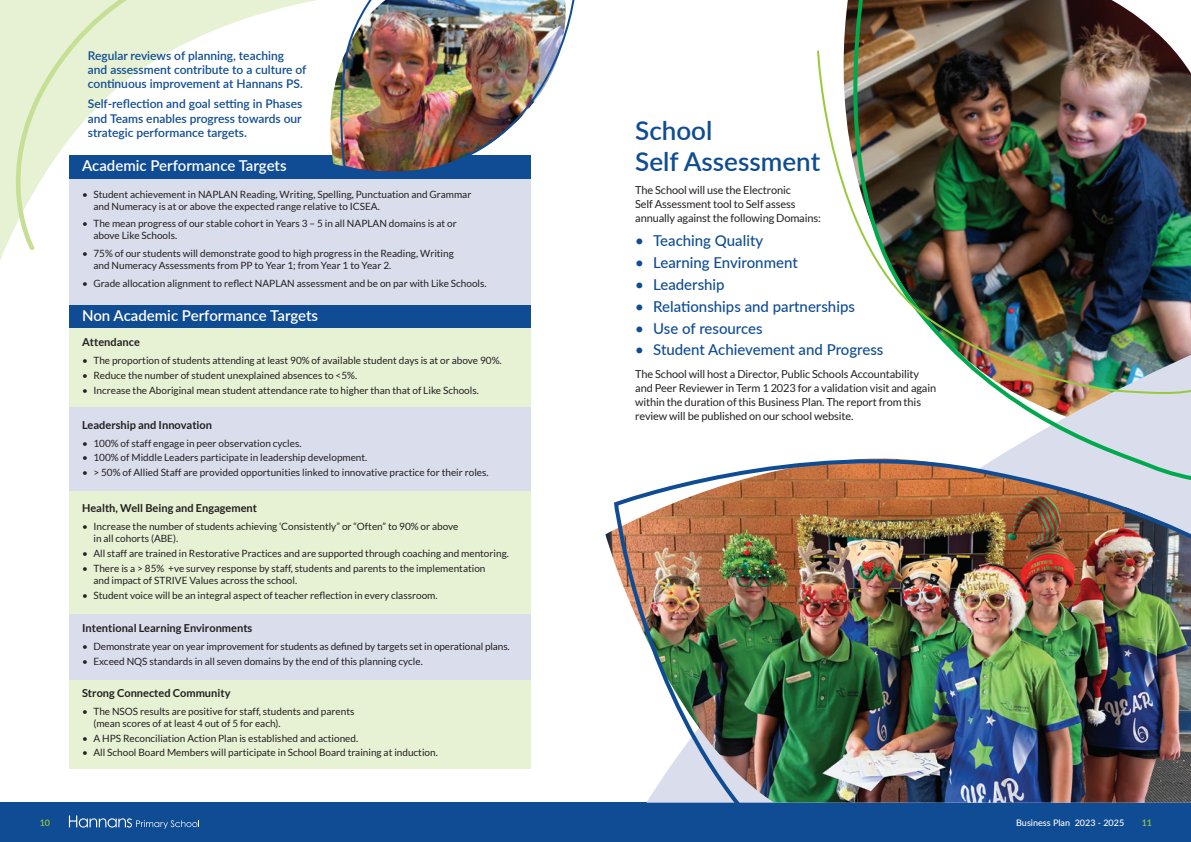
<style>
.page{position:relative;width:1191px;height:842px;background:#fff}
.page>*{position:absolute;margin:0;border:0;box-sizing:border-box;transform-origin:0 0}
.t1{font:600 26px/31.2px "Lato";color:#0f4c93}
.t2{font:500 15px "Lato";color:#0f4c93}
.t3{font:600 15px "Lato";color:#fff}
.t4{font:600 12px/14.4px "Lato";color:#0f4c93}
.t5{font:11px/14px "Lato";letter-spacing:-.01em;color:#231f20}
.t6{font:700 11px "Lato";color:#231f20}
.t7{font:10px/12px "Lato";color:#231f20}
.t8{font:500 9px "Lato";color:#fff}
.t9{font:600 9px "Lato";color:#97c93c}
</style>
<div class="page">
<div style="left:0;top:802px;width:595px;height:40px;background:#0f4c93"></div>
<div style="left:595px;top:802px;width:596px;height:40px;background:#0f4c93"></div>
<svg style="left:69px;top:815px;width:130px;height:14px"></svg>
<svg style="left:0;top:0;width:316px;height:260px"></svg>
<svg style="left:844px;top:0;width:347px;height:434px"></svg>
<div style="left:69px;top:305px;width:461px;height:23px;background:#0f4c93"></div>
<div style="left:69px;top:178px;width:461px;height:127px;background:#daddec"></div>
<div style="left:69px;top:328px;width:461px;height:80px;background:#e7f1d4"></div>
<div style="left:69px;top:408px;width:461px;height:83px;background:#daddec"></div>
<div style="left:69px;top:679px;width:461px;height:90px;background:#e7f1d4"></div>
<div style="left:69px;top:614px;width:461px;height:65px;background:#daddec"></div>
<div style="left:69px;top:491px;width:461px;height:123px;background:#e7f1d4"></div>
<div style="left:69px;top:155px;width:461px;height:23px;background:#0f4c93"></div>
<img style="left:612px;top:434px;width:579px;height:369px">
<img style="left:323px;top:80px;width:208px;height:114px">
<img style="left:336px;top:0;width:239px;height:184px">
<img style="left:817px;top:49px;width:374px;height:346px">
<svg style="left:0;top:0;width:239px;height:253px"></svg>
<p class="t4" style="left:88px;top:47px;width:220px">Regular reviews of planning, teaching and assessment contribute to a culture of continuous improvement at Hannans PS.</p>
<p class="t4" style="left:88px;top:96px;width:216px;text-align:justify">Self-reflection and goal setting in Phases and Teams enables progress towards our strategic performance targets.</p>
<p class="t3" style="left:82px;top:155px;width:206px">Academic Performance Targets</p>
<p class="t7" style="left:93px;top:188px;width:379px;text-indent:-11px">• Student achievement in NAPLAN Reading, Writing, Spelling, Punctuation and Grammar and Numeracy is at or above the expected range relative to ICSEA.</p>
<p class="t7" style="left:93px;top:218px;width:365px;text-indent:-11px">• The mean progress of our stable cohort in Years 3 – 5 in all NAPLAN domains is at or above Like Schools.</p>
<p class="t7" style="left:93px;top:247px;width:362px;text-indent:-11px">• 75% of our students will demonstrate good to high progress in the Reading, Writing and Numeracy Assessments from PP to Year 1; from Year 1 to Year 2.</p>
<p class="t7" style="left:82px;top:277px;width:406px">• Grade allocation alignment to reflect NAPLAN assessment and be on par with Like Schools.</p>
<p class="t3" style="left:82px;top:305px;width:237px">Non Academic Performance Targets</p>
<p class="t6" style="left:82px;top:336px;width:59px">Attendance</p>
<p class="t7" style="left:82px;top:354px;width:421px">• The proportion of students attending at least 90% of available student days is at or above 90%.</p>
<p class="t7" style="left:82px;top:369px;width:277px">• Reduce the number of student unexplained absences to &lt;5%.</p>
<p class="t7" style="left:82px;top:384px;width:398px">• Increase the Aboriginal mean student attendance rate to higher than that of Like Schools.</p>
<p class="t6" style="left:82px;top:418px;width:131px">Leadership and Innovation</p>
<p class="t7" style="left:82px;top:437px;width:221px">• 100% of staff engage in peer observation cycles.</p>
<p class="t7" style="left:82px;top:452px;width:287px">• 100% of Middle Leaders participate in leadership development.</p>
<p class="t7" style="left:82px;top:466px;width:408px">• &gt; 50% of Allied Staff are provided opportunities linked to innovative practice for their roles.</p>
<p class="t6" style="left:82px;top:502px;width:176px">Health, Well Being and Engagement</p>
<p class="t7" style="left:93px;top:520px;width:366px;text-indent:-11px">• Increase the number of students achieving ‘Consistently” or “Often” to 90% or above in all cohorts (ABE).</p>
<p class="t7" style="left:82px;top:547px;width:428px">• All staff are trained in Restorative Practices and are supported through coaching and mentoring.</p>
<p class="t7" style="left:93px;top:562px;width:393px;text-indent:-11px">• There is a &gt; 85% +ve survey response by staff, students and parents to the implementation and impact of STRIVE Values across the school.</p>
<p class="t7" style="left:82px;top:589px;width:357px">• Student voice will be an integral aspect of teacher reflection in every classroom.</p>
<p class="t6" style="left:82px;top:622px;width:172px">Intentional Learning Environments</p>
<p class="t7" style="left:82px;top:640px;width:429px">• Demonstrate year on year improvement for students as defined by targets set in operational plans.</p>
<p class="t7" style="left:82px;top:655px;width:342px">• Exceed NQS standards in all seven domains by the end of this planning cycle.</p>
<p class="t6" style="left:82px;top:687px;width:150px">Strong Connected Community</p>
<p class="t7" style="left:93px;top:705px;width:262px;text-indent:-11px">• The NSOS results are positive for staff, students and parents (mean scores of at least 4 out of 5 for each).</p>
<p class="t7" style="left:82px;top:732px;width:278px">• A HPS Reconciliation Action Plan is established and actioned.</p>
<p class="t7" style="left:82px;top:747px;width:357px">• All School Board Members will participate in School Board training at induction.</p>
<p class="t1" style="left:635px;top:114px;width:186px">School<br>Self Assessment</p>
<p class="t5" style="left:635px;top:183px;width:187px">The School will use the Electronic<br>Self Assessment tool to Self assess annually against the following Domains:</p>
<p class="t2" style="left:635px;top:230px;width:129px">• Teaching Quality</p>
<p class="t2" style="left:635px;top:252px;width:164px">• Learning Environment</p>
<p class="t2" style="left:635px;top:274px;width:91px">• Leadership</p>
<p class="t2" style="left:635px;top:295px;width:221px">• Relationships and partnerships</p>
<p class="t2" style="left:635px;top:317px;width:129px">• Use of resources</p>
<p class="t2" style="left:635px;top:339px;width:250px">• Student Achievement and Progress</p>
<p class="t5" style="left:635px;top:367px;width:302px">The School will host a Director, Public Schools Accountability and Peer Reviewer in Term 1 2023 for a validation visit and again within the duration of this Business Plan. The report from this review will be published on our school website.</p>
<p class="t9" style="left:40px;top:816px;width:12px">10</p>
<p class="t8" style="left:1016px;top:816px;width:110px">Business Plan 2023 - 2025</p>
<p class="t9" style="left:1141px;top:816px;width:12px">11</p>
</div>
